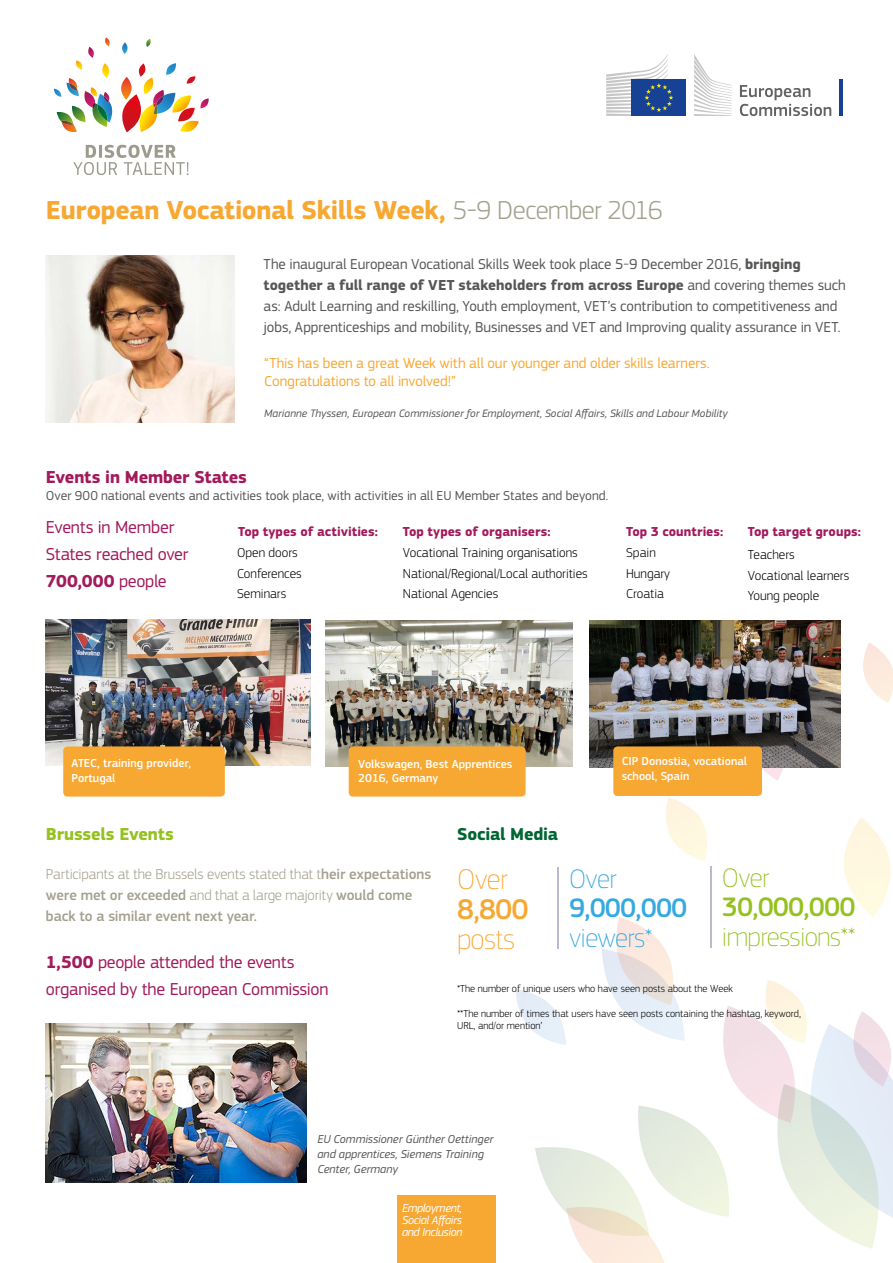
<style>
.page{position:relative;width:893px;height:1263px;background:#fff}
.page>*{position:absolute;margin:0;border:0;box-sizing:border-box;transform-origin:0 0}
.t1{font:100 29.7px "EC Square Sans Pro";letter-spacing:-.025em;color:#f7a833}
.t2{font:500 29.7px "EC Square Sans Pro";color:#f7a833}
.t3{font:100 27.75px "EC Square Sans Pro";letter-spacing:-.025em;color:#95c11f}
.t4{font:100 27.75px "EC Square Sans Pro";letter-spacing:-.025em;color:#36a9e1}
.t5{font:500 27.75px "EC Square Sans Pro";letter-spacing:-.025em;color:#95c11f}
.t6{font:500 27.75px "EC Square Sans Pro";letter-spacing:-.025em;color:#36a9e1}
.t7{font:700 27px "EC Square Sans Pro";letter-spacing:-.015em;color:#f7a833}
.t8{font:18px/27px "EC Square Sans Pro";letter-spacing:-.015em;color:#a21a5b}
.t9{font:700 18px "EC Square Sans Pro";letter-spacing:-.01em;color:#a21a5b}
.t10{font:700 18px "EC Square Sans Pro";letter-spacing:-.01em;color:#95c11f}
.t11{font:700 18px "EC Square Sans Pro";letter-spacing:-.01em;color:#006533}
.t12{font:15px/21px "EC Square Sans Pro";letter-spacing:-.005em;color:#575756}
.t13{font:500 15px/21px "EC Square Sans Pro";letter-spacing:-.005em;color:#a3a08e}
.t14{font:15px/18px "EC Square Sans Pro";letter-spacing:-.01em;color:#f7a833}
.t15{font:300 13.5px/20.4px "EC Square Sans Pro";color:#000}
.t16{font:13.5px "EC Square Sans Pro";color:#575756}
.t17{font:700 13.5px "EC Square Sans Pro";color:#a21a5b}
.t18{font:500 12px/14.4px "EC Square Sans Pro";color:#fff}
.t19{font:italic 12px/15px "EC Square Sans Pro";color:#575756}
.t20{font:italic 12px/12px "EC Square Sans Pro";letter-spacing:-.03em;color:#fff;text-align:justify}
.t21{font:italic 11.25px "EC Square Sans Pro";color:#575756}
.t22{font:300 10.5px/12.6px "EC Square Sans Pro";color:#000}
.s1{font-weight:300;color:#a3a08e}
.s2{font-weight:700}
.s3{font-weight:300}
</style>
<div class="page">
<div style="left:397px;top:1196px;width:99px;height:67px;background:#f7a833"></div>
<img style="left:493px;top:638px;width:400px;height:625px">
<img style="left:590px;top:621px;width:250px;height:146px">
<img style="left:46px;top:620px;width:264px;height:145px">
<img style="left:325px;top:620px;width:248px;height:146px">
<div style="left:349px;top:746px;width:177px;height:51px;background:#f7a833;border-radius:4px"></div>
<div style="left:613px;top:746px;width:149px;height:50px;background:#f7a833;border-radius:4px"></div>
<div style="left:63px;top:746px;width:162px;height:51px;background:#f7a833;border-radius:4px"></div>
<img style="left:46px;top:1023px;width:261px;height:159px">
<hr style="left:557px;top:867px;width:1px;height:81px;background:#bdb7cf">
<hr style="left:710px;top:866px;width:1px;height:82px;background:#bdb7cf">
<img style="left:46px;top:256px;width:189px;height:166px">
<svg style="left:122px;top:42px;width:6px;height:12px"></svg>
<svg style="left:146px;top:39px;width:5px;height:8px"></svg>
<img style="left:54px;top:37px;width:59px;height:95px">
<svg style="left:121px;top:63px;width:88px;height:70px"></svg>
<svg style="left:73px;top:145px;width:116px;height:30px"></svg>
<svg style="left:740px;top:85px;width:91px;height:31px"></svg>
<hr style="left:840px;top:80px;width:3px;height:36px;background:#164194">
<svg style="left:694px;top:54px;width:38px;height:62px"></svg>
<div style="left:632px;top:80px;width:54px;height:36px;background:#164194"></div>
<svg style="left:606px;top:54px;width:67px;height:62px"></svg>
<h3 class="t7" style="left:46px;top:194px;width:618px">European Vocational Skills Week, <span class="s1">5-9 December 2016</span></h3>
<p class="t12" style="left:264px;top:253px;width:584px">The inaugural European Vocational Skills Week took place 5-9 December 2016, <span class="s2">bringing together a full range of VET stakeholders from across Europe</span> and covering themes such as: Adult Learning and reskilling, Youth employment, VET’s contribution to competitiveness and jobs, Apprenticeships and mobility, Businesses and VET and Improving quality assurance in VET.</p>
<p class="t14" style="left:264px;top:354px;width:447px">“This has been a great Week with all our younger and older skills learners.<br>Congratulations to all involved!”</p>
<p class="t21" style="left:264px;top:407px;width:465px">Marianne Thyssen, European Commissioner for Employment, Social Affairs, Skills and Labour Mobility</p>
<p class="t9" style="left:46px;top:466px;width:203px">Events in Member States</p>
<p class="t16" style="left:46px;top:487px;width:564px">Over 900 national events and activities took place, with activities in all EU Member States and beyond.</p>
<p class="t8" style="left:46px;top:514px;width:144px">Events in Member<br>States reached over<br><span class="s2">700,000</span> people</p>
<p class="t17" style="left:238px;top:524px;width:141px">Top types of activities:</p>
<p class="t17" style="left:403px;top:524px;width:149px">Top types of organisers:</p>
<p class="t17" style="left:626px;top:524px;width:99px">Top 3 countries:</p>
<p class="t17" style="left:748px;top:524px;width:115px">Top target groups:</p>
<p class="t15" style="left:237px;top:542px;width:66px">Open doors<br>Conferences<br>Seminars</p>
<p class="t15" style="left:403px;top:542px;width:187px">Vocational Training organisations<br>National/Regional/Local authorities<br>National Agencies</p>
<p class="t15" style="left:626px;top:542px;width:46px">Spain<br>Hungary<br>Croatia</p>
<p class="t15" style="left:748px;top:545px;width:103px">Teachers<br>Vocational learners<br>Young people</p>
<p class="t18" style="left:72px;top:756px;width:121px">ATEC, training provider,<br>Portugal</p>
<p class="t18" style="left:358px;top:757px;width:156px">Volkswagen, Best Apprentices<br>2016, Germany</p>
<p class="t18" style="left:622px;top:754px;width:127px">CIP Donostia, vocational school, Spain</p>
<p class="t10" style="left:46px;top:823px;width:129px">Brussels Events</p>
<p class="t13" style="left:46px;top:864px;width:387px"><span class="s3">Participants at the Brussels events stated that t</span>heir expectations were met or exceeded <span class="s3">and that a large majority</span> would come back to a similar event next year.</p>
<p class="t8" style="left:46px;top:949px;width:284px"><span class="s2">1,500</span> people attended the events organised by the European Commission</p>
<p class="t11" style="left:457px;top:823px;width:103px">Social Media</p>
<h1 class="t1" style="left:457px;top:862px;width:52px">Over</h1>
<h1 class="t2" style="left:457px;top:892px;width:73px">8,800</h1>
<h1 class="t1" style="left:457px;top:921px;width:59px">posts</h1>
<h2 class="t4" style="left:569px;top:862px;width:49px">Over</h2>
<h2 class="t6" style="left:569px;top:892px;width:120px">9,000,000</h2>
<h2 class="t4" style="left:569px;top:922px;width:85px">viewers*</h2>
<h2 class="t3" style="left:722px;top:861px;width:49px">Over</h2>
<h2 class="t5" style="left:722px;top:891px;width:135px">30,000,000</h2>
<h2 class="t3" style="left:722px;top:921px;width:135px">impressions**</h2>
<p class="t22" style="left:457px;top:982px;width:277px">*The number of unique users who have seen posts about the Week</p>
<p class="t22" style="left:457px;top:1007px;width:345px">**The number of times that users have seen posts containing the hashtag, keyword,<br>URL, and/or mention’</p>
<p class="t19" style="left:317px;top:1132px;width:177px">EU Commissioner Günther Oettinger and apprentices, Siemens Training<br>Center, Germany</p>
<p class="t20" style="left:402px;top:1202px;width:62px">Employment, Social Affairs and Inclusion</p>
</div>
